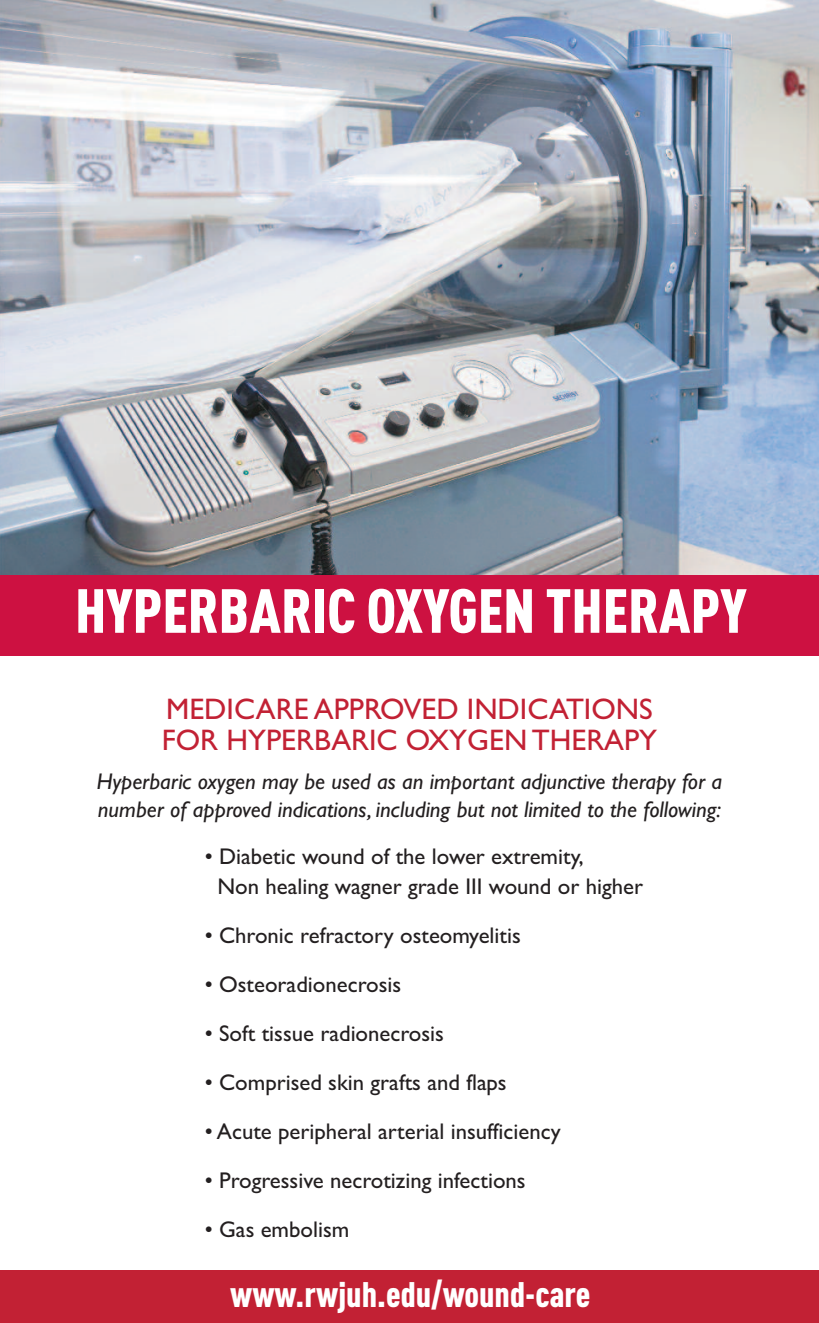
<style>
.page{position:relative;width:819px;height:1323px;background:#fff}
.page>*{position:absolute;margin:0;border:0;box-sizing:border-box;transform-origin:0 0}
.t1{font:900 61.25px "DIN Cond";color:#fff}
.t2{font:900 35px "DIN Cond";color:#fff}
.t3{font:29.75px/31.5px "Gill Sans";color:#c22134}
.t4{font:22.75px/29.8px "Gill Sans";color:#231f20}
.t5{font:italic 22.75px/28px "Gill Sans";color:#231f20}
</style>
<div class="page">
<div style="left:0;top:562px;width:819px;height:94px;background:#cd1141"></div>
<img style="left:0;top:0;width:819px;height:575px">
<div style="left:0;top:1270px;width:819px;height:53px;background:#c22134"></div>
<h1 class="t1" style="left:75px;top:574px;width:673px">HYPERBARIC OXYGEN THERAPY</h1>
<h3 class="t3" style="left:162px;top:693px;width:497px">MEDICARE APPROVED INDICATIONS<br>FOR HYPERBARIC OXYGENTHERAPY</h3>
<p class="t5" style="left:97px;top:767px;width:627px">Hyperbaric oxygen may be used as an important adjunctive therapy for a number of approved indications, including but not limited to the following:</p>
<p class="t4" style="left:217px;top:841px;width:427px;text-indent:-13px">• Diabetic wound of the lower extremity,<br>Non healing wagner grade III wound or higher</p>
<p class="t4" style="left:205px;top:920px;width:318px">• Chronic refractory osteomyelitis</p>
<p class="t4" style="left:205px;top:969px;width:198px">• Osteoradionecrosis</p>
<p class="t4" style="left:205px;top:1018px;width:241px">• Soft tissue radionecrosis</p>
<p class="t4" style="left:205px;top:1067px;width:303px">• Comprised skin grafts and flaps</p>
<p class="t4" style="left:205px;top:1116px;width:358px">• Acute peripheral arterial insufficiency</p>
<p class="t4" style="left:205px;top:1165px;width:322px">• Progressive necrotizing infections</p>
<p class="t4" style="left:205px;top:1214px;width:146px">• Gas embolism</p>
<h2 class="t2" style="left:230px;top:1273px;width:362px">www.rwjuh.edu/wound-care</h2>
</div>
